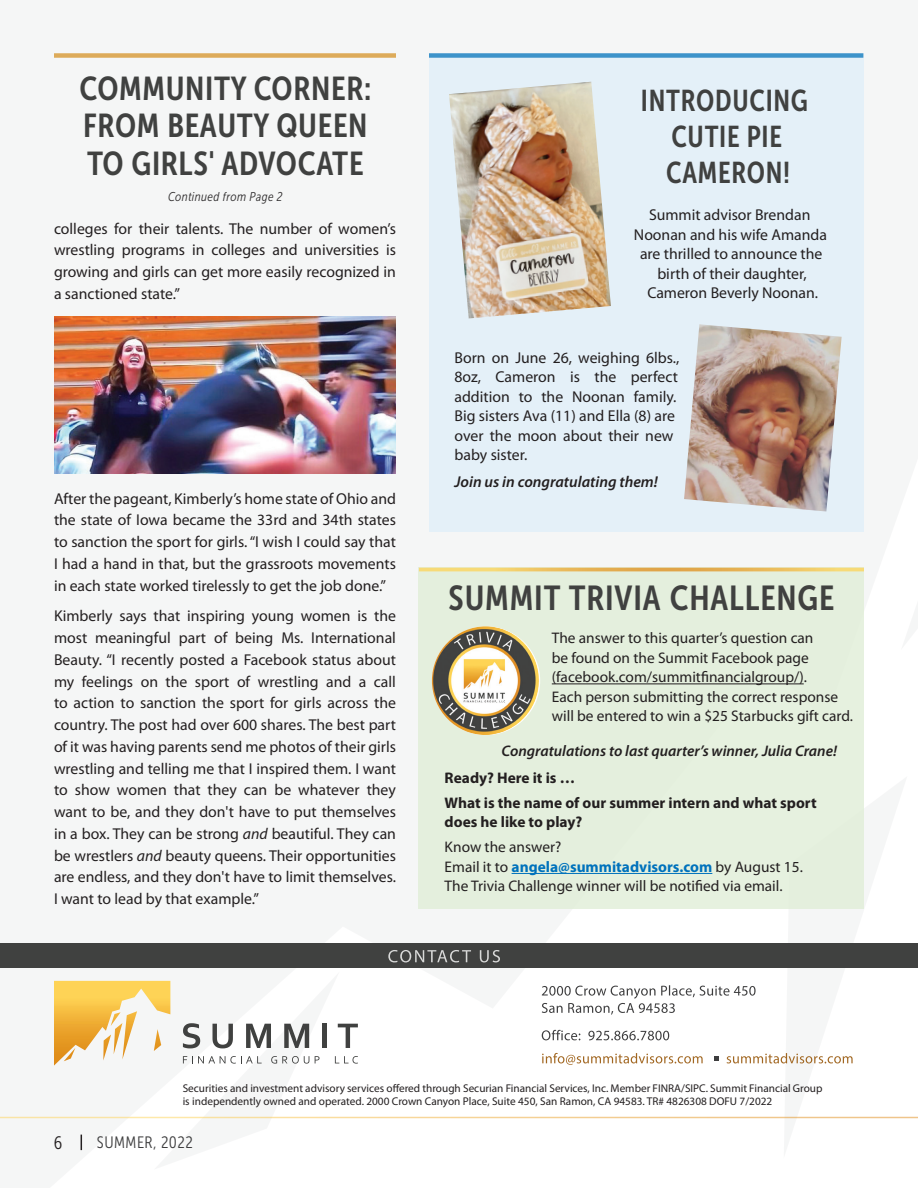
<style>
.page{position:relative;width:918px;height:1188px;background:#fff}
.page>*{position:absolute;margin:0;border:0;box-sizing:border-box;transform-origin:0 0}
.t1{font:34.5px "Museo Sans Cond 700";letter-spacing:.025em;color:#404140}
.t2{font:33px/37.5px "Museo Sans Cond 700";letter-spacing:.02em;color:#404140;text-align:justify}
.t3{font:30px/36px "Museo Sans Cond 700";letter-spacing:.025em;color:#404140;text-align:center;scale:.95 1}
.t4{font:18px "Museo Sans Cond 300";color:#231f20}
.t5{font:16.5px "Museo Sans Cond 300";letter-spacing:.03em;color:#3e3e3f}
.t6{font:15.75px/21.8px "Myriad Pro";color:#231f20;text-align:justify}
.t7{font:italic 600 15.75px "Myriad Pro";color:#231f20}
.t8{font:15.3px/19.5px "Myriad Pro";color:#231f20}
.t9{font:700 15.3px/24.8px "Myriad Pro";color:#231f20}
.t10{font:italic 600 15.3px "Myriad Pro";color:#231f20}
.t11{font:italic 12.75px "Museo Sans Cond 300";letter-spacing:.03em;color:#312f30}
.t12{font:11.25px/13.5px "Myriad Pro";color:#231f20}
.s1{font-style:italic}
.s2{font-weight:700;color:#0072bc}
</style>
<div class="page">
<div style="left:0;top:943px;width:918px;height:25px;background:#404140"></div>
<svg style="left:388px;top:950px;width:112px;height:12px"></svg>
<svg style="left:727px;top:1053px;width:126px;height:10px"></svg>
<svg style="left:714px;top:1056px;width:5px;height:4px"></svg>
<svg style="left:542px;top:1053px;width:161px;height:12px"></svg>
<svg style="left:542px;top:1030px;width:127px;height:10px"></svg>
<svg style="left:542px;top:985px;width:214px;height:30px"></svg>
<svg style="left:183px;top:1023px;width:17px;height:25px"></svg>
<svg style="left:213px;top:1024px;width:20px;height:24px"></svg>
<svg style="left:246px;top:1024px;width:25px;height:24px"></svg>
<svg style="left:284px;top:1024px;width:25px;height:24px"></svg>
<div style="left:322px;top:1024px;width:5px;height:24px;background:#404140"></div>
<svg style="left:338px;top:1024px;width:20px;height:24px"></svg>
<svg style="left:183px;top:1056px;width:79px;height:8px"></svg>
<svg style="left:271px;top:1056px;width:38px;height:8px"></svg>
<svg style="left:315px;top:1056px;width:5px;height:7px"></svg>
<svg style="left:335px;top:1056px;width:23px;height:8px"></svg>
<svg style="left:54px;top:981px;width:116px;height:85px"></svg>
<div style="left:429px;top:58px;width:434px;height:474px;background:#e0eff9"></div>
<img style="left:449px;top:82px;width:162px;height:236px">
<img style="left:684px;top:324px;width:158px;height:188px">
<div style="left:418px;top:567px;width:446px;height:342px;background:#e0eed7"></div>
<hr style="left:419px;top:568px;width:445px;height:3px;background:#fff">
<hr style="left:552px;top:684px;width:252px;height:1px;background:#231f20">
<hr style="left:512px;top:873px;width:200px;height:1px;background:#0072bc">
<img style="left:432px;top:626px;width:108px;height:109px">
<img style="left:55px;top:316px;width:341px;height:157px">
<div style="left:54px;top:53px;width:342px;height:5px;background:#ddab5a"></div>
<svg style="left:81px;top:1135px;width:1px;height:15px"></svg>
<div style="left:429px;top:53px;width:434px;height:5px;background:#3d93ca"></div>
<h2 class="t2" style="left:79px;top:70px;width:293px">COMMUNITY CORNER:<br>FROM BEAUTY QUEEN TO GIRLS' ADVOCATE</h2>
<p class="t11" style="left:168px;top:190px;width:116px">Continued from Page 2</p>
<p class="t6" style="left:54px;top:217px;width:344px">colleges for their talents. The number of women’s wrestling programs in colleges and universities is growing and girls can get more easily recognized in a sanctioned state.”</p>
<p class="t6" style="left:54px;top:487px;width:344px">After the pageant, Kimberly’s home state of Ohio and the state of Iowa became the 33rd and 34th states to sanction the sport for girls. “I wish I could say that I had a hand in that, but the grassroots movements in each state worked tirelessly to get the job done.”</p>
<p class="t6" style="left:54px;top:605px;width:344px">Kimberly says that inspiring young women is the most meaningful part of being Ms. International Beauty. “I recently posted a Facebook status about my feelings on the sport of wrestling and a call to action to sanction the sport for girls across the country. The post had over 600 shares. The best part of it was having parents send me photos of their girls wrestling and telling me that I inspired them. I want to show women that they can be whatever they want to be, and they don't have to put themselves in a box. They can be strong <span class="s1">and</span> beautiful. They can be wrestlers <span class="s1">and</span> beauty queens. Their opportunities are endless, and they don't have to limit themselves.<br>I want to lead by that example.”</p>
<h3 class="t3" style="left:641px;top:82px;width:177px">INTRODUCING<br>CUTIE PIE<br>CAMERON!</h3>
<p class="t6" style="left:634px;top:205px;width:195px;line-height:19.5px;text-align:center">Summit advisor Brendan<br>Noonan and his wife Amanda are thrilled to announce the birth of their daughter,<br>Cameron Beverly Noonan.</p>
<p class="t6" style="left:455px;top:347px;width:226px;line-height:19.5px;text-align:left">Born on June 26, weighing 6lbs.,<br>8oz, Cameron is the perfect addition to the Noonan family.<br>Big sisters Ava (11) and Ella (8) are over the moon about their new baby sister.</p>
<p class="t7" style="left:455px;top:472px;width:205px">Join us in congratulating them!</p>
<h1 class="t1" style="left:449px;top:579px;width:387px">SUMMIT TRIVIA CHALLENGE</h1>
<p class="t8" style="left:552px;top:628px;width:303px">The answer to this quarter’s question can<br>be found on the Summit Facebook page (facebook.com/summitfinancialgroup/).<br>Each person submitting the correct response will be entered to win a $25 Starbucks gift card.</p>
<p class="t10" style="left:501px;top:741px;width:337px">Congratulations to last quarter’s winner, Julia Crane!</p>
<p class="t9" style="left:445px;top:765px;width:374px">Ready? Here it is …<br>What is the name of our summer intern and what sport</p>
<p class="t9" style="left:445px;top:809px;width:139px">does he like to play?</p>
<p class="t8" style="left:445px;top:837px;width:360px">Know the answer?<br>Email it to <span class="s2">angela@summitadvisors.com</span> by August 15.<br>The Trivia Challenge winner will be notified via email.</p>
<p class="t12" style="left:183px;top:1081px;width:641px">Securities and investment advisory services offered through Securian Financial Services, Inc. Member FINRA/SIPC. Summit Financial Group is independently owned and operated. 2000 Crown Canyon Place, Suite 450, San Ramon, CA 94583. TR# 4826308 DOFU 7/2022</p>
<p class="t4" style="left:54px;top:1133px;width:10px">6</p>
<p class="t5" style="left:97px;top:1134px;width:97px">SUMMER, 2022</p>
</div>
